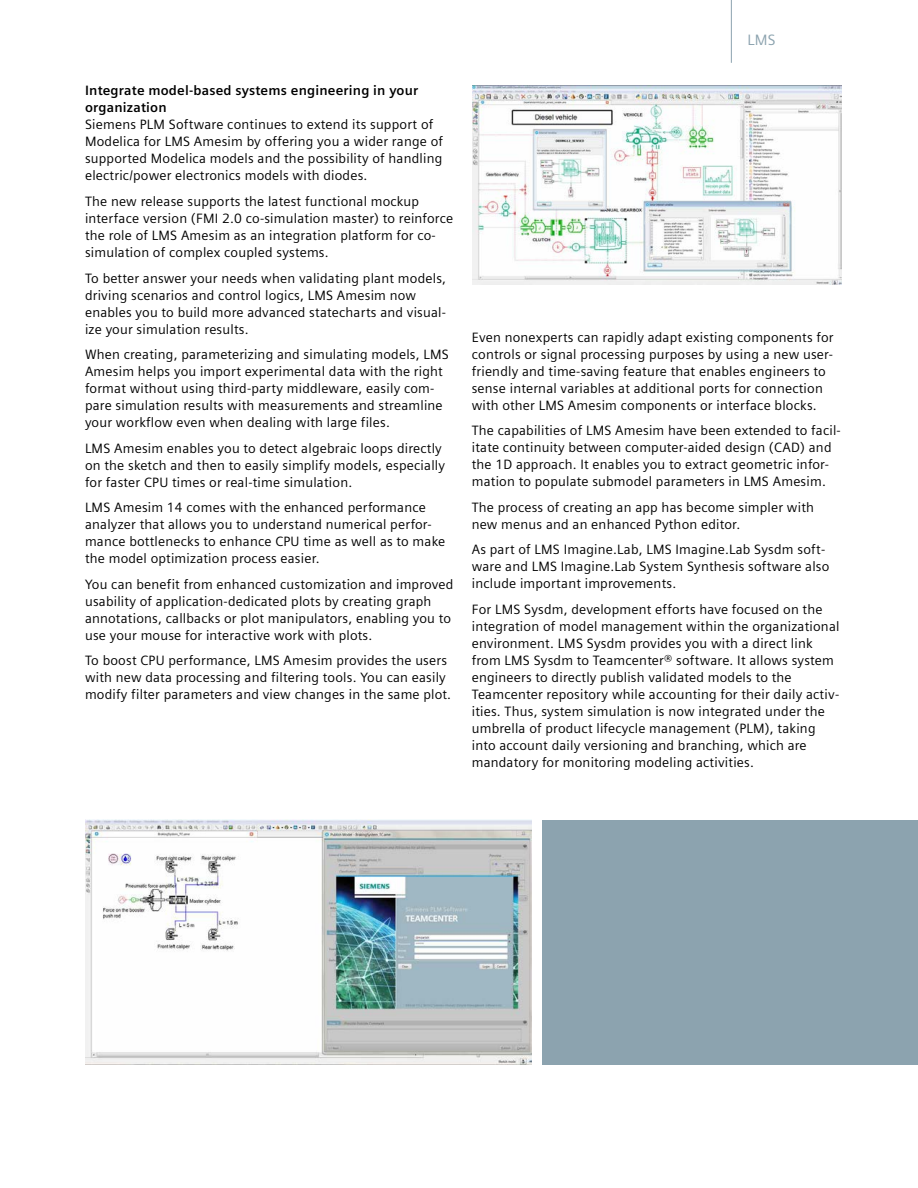
<style>
.page{position:relative;width:918px;height:1188px;background:#fff}
.page>*{position:absolute;margin:0;border:0;box-sizing:border-box;transform-origin:0 0}
.t1{font:15px "Siemens Sans";color:#8ca3af}
.t2{font:13.5px/17px "Siemens Sans";letter-spacing:.015em;color:#000}
.t3{font:700 13.5px/17px "Siemens Sans";letter-spacing:.015em;color:#000}
</style>
<div class="page">
<img style="left:472px;top:85px;width:369px;height:200px">
<img style="left:85px;top:820px;width:447px;height:245px">
<div style="left:542px;top:820px;width:376px;height:245px;background:#8ca3af"></div>
<hr style="left:731px;top:0;width:1px;height:63px;background:#8ca3af">
<p class="t3" style="left:85px;top:82px;width:335px">Integrate model-based systems engineering in your organization</p>
<p class="t2" style="left:85px;top:116px;width:360px">Siemens PLM Software continues to extend its support of Modelica for LMS Amesim by offering you a wider range of supported Modelica models and the possibility of handling electric/power electronics models with diodes.</p>
<p class="t2" style="left:85px;top:193px;width:370px">The new release supports the latest functional mockup interface version (FMI 2.0 co-simulation master) to reinforce the role of LMS Amesim as an integration platform for co&shy;simulation of complex coupled systems.</p>
<p class="t2" style="left:85px;top:269px;width:363px">To better answer your needs when validating plant models, driving scenarios and control logics, LMS Amesim now enables you to build more advanced statecharts and visual&shy;ize your simulation results.</p>
<p class="t2" style="left:85px;top:346px;width:365px">When creating, parameterizing and simulating models, LMS Amesim helps you import experimental data with the right format without using third-party middleware, easily com&shy;pare simulation results with measurements and streamline your workflow even when dealing with large files.</p>
<p class="t2" style="left:85px;top:440px;width:362px">LMS Amesim enables you to detect algebraic loops directly on the sketch and then to easily simplify models, especially for faster CPU times or real-time simulation.</p>
<p class="t2" style="left:85px;top:499px;width:362px">LMS Amesim 14 comes with the enhanced performance analyzer that allows you to understand numerical perfor&shy;mance bottlenecks to enhance CPU time as well as to make the model optimization process easier.</p>
<p class="t2" style="left:85px;top:576px;width:370px">You can benefit from enhanced customization and improved usability of application-dedicated plots by creating graph annotations, callbacks or plot manipulators, enabling you to use your mouse for interactive work with plots.</p>
<p class="t2" style="left:85px;top:652px;width:368px">To boost CPU performance, LMS Amesim provides the users with new data processing and filtering tools. You can easily modify filter parameters and view changes in the same plot.</p>
<p class="t1" style="left:748px;top:32px;width:30px">LMS</p>
<p class="t2" style="left:472px;top:329px;width:363px">Even nonexperts can rapidly adapt existing components for controls or signal processing purposes by using a new user&shy;friendly and time-saving feature that enables engineers to sense internal variables at additional ports for connection with other LMS Amesim components or interface blocks.</p>
<p class="t2" style="left:472px;top:422px;width:371px">The capabilities of LMS Amesim have been extended to facil&shy;itate continuity between computer-aided design (CAD) and the 1D approach. It enables you to extract geometric infor&shy;mation to populate submodel parameters in LMS Amesim.</p>
<p class="t2" style="left:472px;top:499px;width:344px">The process of creating an app has become simpler with new menus and an enhanced Python editor.</p>
<p class="t2" style="left:472px;top:541px;width:359px">As part of LMS Imagine.Lab, LMS Imagine.Lab Sysdm soft&shy;ware and LMS Imagine.Lab System Synthesis software also include important improvements.</p>
<p class="t2" style="left:472px;top:601px;width:369px">For LMS Sysdm, development efforts have focused on the integration of model management within the organizational environment. LMS Sysdm provides you with a direct link from LMS Sysdm to Teamcenter® software. It allows system engineers to directly publish validated models to the Teamcenter repository while accounting for their daily activ&shy;ities. Thus, system simulation is now integrated under the umbrella of product lifecycle management (PLM), taking into account daily versioning and branching, which are mandatory for monitoring modeling activities.</p>
</div>
